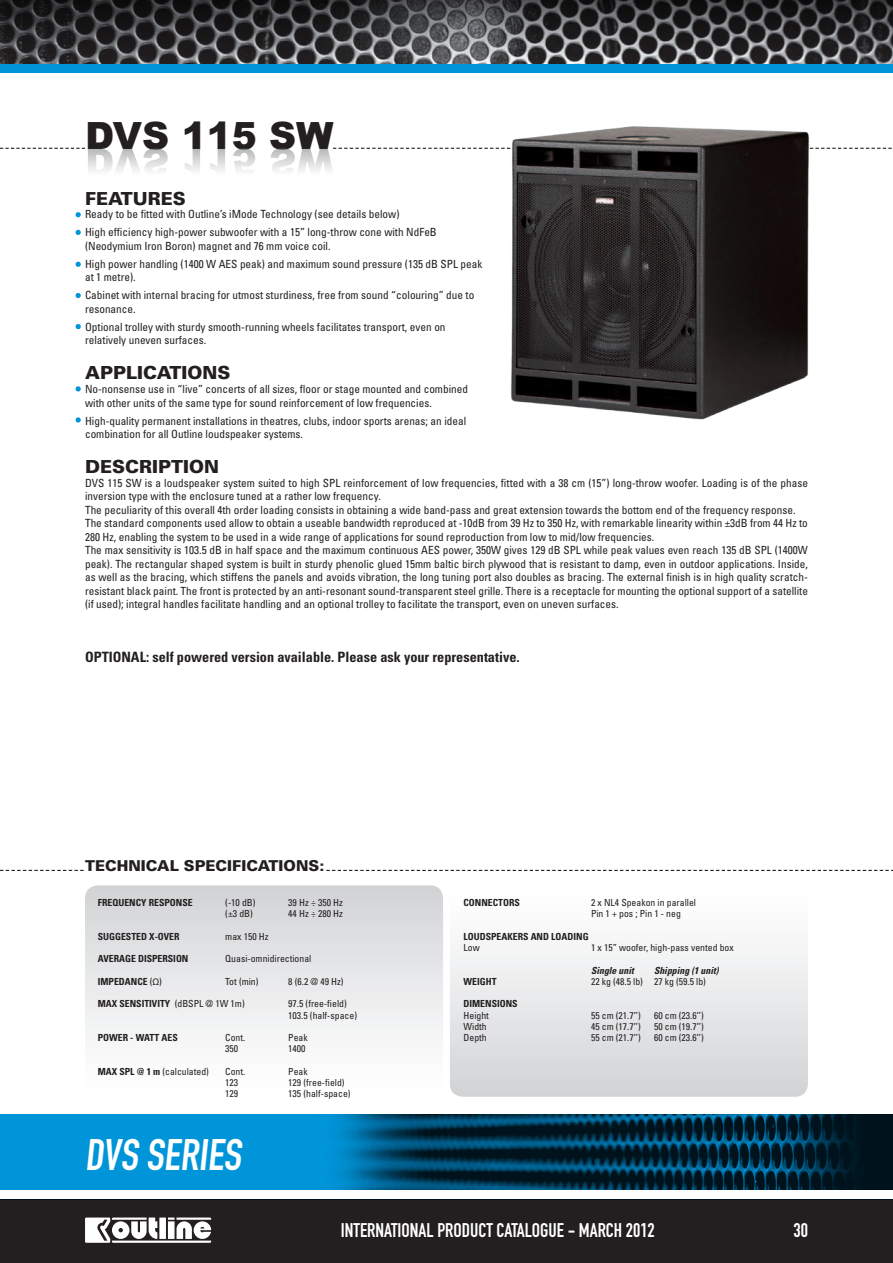
<style>
.page{position:relative;width:893px;height:1263px;background:#fff}
.page>*{position:absolute;margin:0;border:0;box-sizing:border-box;transform-origin:0 0}
.t1{font:43.5px "DIN Engschrift";color:#fff}
.heading_1{font:900 37.5px "Arial";color:#231f20}
.t2{font:19.5px "DIN Engschrift";color:#fff}
.heading_1-2{font:900 18px "Univers";color:#231f20}
.t3{font:900 15px "Univers";color:#231f20}
.t4{font:700 condensed 14.25px "Univers";color:#231f20}
.heading_1-3{font:condensed 11.25px/13.5px "Univers";color:#231f20}
.t5{font:condensed 9.75px "Univers";color:#231f20}
.t6{font:700 condensed 9.75px "Univers";color:#231f20}
.t7{font:italic 700 condensed 9.75px "Univers";color:#231f20}
.s1{font-weight:400}
.s2{font-family:"Arial";font-weight:400;font-stretch:normal;font-size:9px}
.s3{font-weight:700}
</style>
<div class="page">
<svg style="left:85px;top:885px;width:358px;height:149px"></svg>
<svg style="left:450px;top:949px;width:358px;height:148px"></svg>
<div style="left:0;top:1199px;width:893px;height:64px;background:#231f20"></div>
<svg style="left:85px;top:1217px;width:126px;height:26px"></svg>
<svg style="left:0;top:148px;width:892px;height:23px"></svg>
<img style="left:485px;top:126px;width:347px;height:294px">
<svg style="left:76px;top:212px;width:5px;height:5px"></svg>
<svg style="left:76px;top:230px;width:5px;height:5px"></svg>
<svg style="left:76px;top:262px;width:5px;height:5px"></svg>
<svg style="left:76px;top:293px;width:5px;height:5px"></svg>
<svg style="left:76px;top:386px;width:5px;height:5px"></svg>
<svg style="left:76px;top:324px;width:5px;height:5px"></svg>
<svg style="left:76px;top:417px;width:5px;height:6px"></svg>
<svg style="left:0;top:1114px;width:893px;height:76px;background:#005983"></svg>
<div style="left:0;top:64px;width:893px;height:8px;background:#0095d9"></div>
<svg style="left:0;top:0;width:893px;height:64px;background:#414043"></svg>
<svg style="left:326px;top:870px;width:567px;height:1px"></svg>
<svg style="left:0;top:870px;width:84px;height:1px"></svg>
<p class="heading_1" style="left:85px;top:108px;width:250px">DVS 115 SW</p>
<p class="heading_1-2" style="left:85px;top:187px;width:102px">FEATURES</p>
<p class="heading_1-3" style="left:85px;top:207px;width:316px">Ready to be fitted with Outline’s iMode Technology (see details below)</p>
<p class="heading_1-3" style="left:85px;top:225px;width:353px">High efficiency high-power subwoofer with a 15” long-throw cone with NdFeB (Neodymium Iron Boron) magnet and 76 mm voice coil.</p>
<p class="heading_1-3" style="left:85px;top:257px;width:399px">High power handling (1400 W AES peak) and maximum sound pressure (135 dB SPL peak at 1 metre).</p>
<p class="heading_1-3" style="left:85px;top:288px;width:391px">Cabinet with internal bracing for utmost sturdiness, free from sound “colouring” due to</p>
<p class="heading_1-3" style="left:85px;top:302px;width:52px">resonance.</p>
<p class="heading_1-3" style="left:85px;top:320px;width:362px">Optional trolley with sturdy smooth-running wheels facilitates transport, even on relatively uneven surfaces.</p>
<p class="heading_1-2" style="left:85px;top:362px;width:147px">APPLICATIONS</p>
<p class="heading_1-3" style="left:85px;top:382px;width:385px">No-nonsense use in “live” concerts of all sizes, floor or stage mounted and combined with other units of the same type for sound reinforcement of low frequencies.</p>
<p class="heading_1-3" style="left:85px;top:414px;width:383px">High-quality permanent installations in theatres, clubs, indoor sports arenas; an ideal combination for all Outline loudspeaker systems.</p>
<p class="heading_1-2" style="left:85px;top:455px;width:135px">DESCRIPTION</p>
<p class="heading_1-3" style="left:85px;top:476px;width:724px">DVS 115 SW is a loudspeaker system suited to high SPL reinforcement of low frequencies, fitted with a 38 cm (15”) long-throw woofer. Loading is of the phase inversion type with the enclosure tuned at a rather low frequency.</p>
<p class="heading_1-3" style="left:85px;top:503px;width:712px">The peculiarity of this overall 4th order loading consists in obtaining a wide band-pass and great extension towards the bottom end of the frequency response.</p>
<p class="heading_1-3" style="left:85px;top:516px;width:724px">The standard components used allow to obtain a useable bandwidth reproduced at -10dB from 39 Hz to 350 Hz, with remarkable linearity within ±3dB from 44 Hz to<br>280 Hz, enabling the system to be used in a wide range of applications for sound reproduction from low to mid/low frequencies.</p>
<p class="heading_1-3" style="left:85px;top:543px;width:724px;text-align:justify">The max sensitivity is 103.5 dB in half space and the maximum continuous AES power, 350W gives 129 dB SPL while peak values even reach 135 dB SPL (1400W peak). The rectangular shaped system is built in sturdy phenolic glued 15mm baltic birch plywood that is resistant to damp, even in outdoor applications. Inside, as well as the bracing, which stiffens the panels and avoids vibration, the long tuning port also doubles as bracing. The external finish is in high quality scratch&shy;resistant black paint. The front is protected by an anti-resonant sound-transparent steel grille. There is a receptacle for mounting the optional support of a satellite (if used); integral handles facilitate handling and an optional trolley to facilitate the transport, even on uneven surfaces.</p>
<p class="t4" style="left:85px;top:648px;width:436px">OPTIONAL: self powered version available. Please ask your representative.</p>
<p class="t3" style="left:85px;top:856px;width:241px">TECHNICAL SPECIFICATIONS:</p>
<p class="t6" style="left:98px;top:897px;width:96px">FREQUENCY RESPONSE</p>
<p class="t5" style="left:225px;top:896px;width:32px">(-10 dB)</p>
<p class="t5" style="left:288px;top:896px;width:56px">39 Hz ÷ 350 Hz</p>
<p class="t5" style="left:225px;top:908px;width:29px">(±3 dB)</p>
<p class="t5" style="left:288px;top:908px;width:56px">44 Hz ÷ 280 Hz</p>
<p class="t6" style="left:98px;top:930px;width:83px">SUGGESTED X-OVER</p>
<p class="t5" style="left:225px;top:930px;width:45px">max 150 Hz</p>
<p class="t6" style="left:98px;top:953px;width:92px">AVERAGE DISPERSION</p>
<p class="t5" style="left:225px;top:953px;width:88px">Quasi-omnidirectional</p>
<p class="t6" style="left:98px;top:975px;width:66px">IMPEDANCE <span class="s1">(</span><span class="s2">Ω</span><span class="s1">)</span></p>
<p class="t5" style="left:225px;top:975px;width:35px">Tot (min)</p>
<p class="t5" style="left:288px;top:975px;width:57px">8 (6.2 @ 49 Hz)</p>
<p class="t6" style="left:98px;top:998px;width:148px">MAX SENSITIVITY <span class="s1">(dBSPL @ 1W 1m)</span></p>
<p class="t5" style="left:288px;top:998px;width:60px">97.5 (free-field)</p>
<p class="t5" style="left:288px;top:1009px;width:70px">103.5 (half-space)</p>
<p class="t6" style="left:98px;top:1032px;width:81px">POWER - WATT AES</p>
<p class="t5" style="left:225px;top:1031px;width:22px">Cont.</p>
<p class="t5" style="left:288px;top:1031px;width:21px">Peak</p>
<p class="t5" style="left:225px;top:1043px;width:14px">350</p>
<p class="t5" style="left:288px;top:1043px;width:19px">1400</p>
<p class="t5" style="left:98px;top:1065px;width:113px"><span class="s3">MAX SPL @ 1 m</span> (calculated)</p>
<p class="t5" style="left:225px;top:1065px;width:22px">Cont.</p>
<p class="t5" style="left:288px;top:1065px;width:21px">Peak</p>
<p class="t5" style="left:225px;top:1076px;width:14px">123</p>
<p class="t5" style="left:288px;top:1076px;width:58px">129 (free-field)</p>
<p class="t5" style="left:225px;top:1088px;width:14px">129</p>
<p class="t5" style="left:288px;top:1088px;width:64px">135 (half-space)</p>
<p class="t1" style="left:85px;top:1129px;width:163px">DVS SERIES</p>
<p class="t6" style="left:463px;top:897px;width:58px">CONNECTORS</p>
<p class="t5" style="left:591px;top:896px;width:107px">2 x NL4 Speakon in parallel</p>
<p class="t5" style="left:591px;top:908px;width:91px">Pin 1 + pos ; Pin 1 - neg</p>
<p class="t6" style="left:463px;top:930px;width:127px">LOUDSPEAKERS AND LOADING</p>
<p class="t5" style="left:463px;top:941px;width:18px">Low</p>
<p class="t5" style="left:591px;top:941px;width:144px">1 x 15” woofer, high-pass vented box</p>
<p class="t7" style="left:591px;top:964px;width:44px">Single unit</p>
<p class="t7" style="left:654px;top:964px;width:66px">Shipping (1 unit)</p>
<p class="t6" style="left:463px;top:975px;width:35px">WEIGHT</p>
<p class="t5" style="left:591px;top:975px;width:116px">22 kg (48.5 lb) 27 kg (59.5 lb)</p>
<p class="t6" style="left:463px;top:998px;width:56px">DIMENSIONS</p>
<p class="t5" style="left:463px;top:1009px;width:27px">Height</p>
<p class="t5" style="left:591px;top:1009px;width:51px">55 cm (21.7’’)</p>
<p class="t5" style="left:654px;top:1009px;width:51px">60 cm (23.6’’)</p>
<p class="t5" style="left:463px;top:1020px;width:25px">Width</p>
<p class="t5" style="left:591px;top:1020px;width:51px">45 cm (17.7’’)</p>
<p class="t5" style="left:654px;top:1020px;width:51px">50 cm (19.7’’)</p>
<p class="t5" style="left:463px;top:1031px;width:25px">Depth</p>
<p class="t5" style="left:591px;top:1031px;width:51px">55 cm (21.7’’)</p>
<p class="t5" style="left:654px;top:1031px;width:51px">60 cm (23.6’’)</p>
<h3 class="t2" style="left:341px;top:1219px;width:315px">INTERNATIONAL PRODUCT CATALOGUE - MARCH 2012</h3>
<h3 class="t2" style="left:793px;top:1219px;width:16px">30</h3>
</div>
